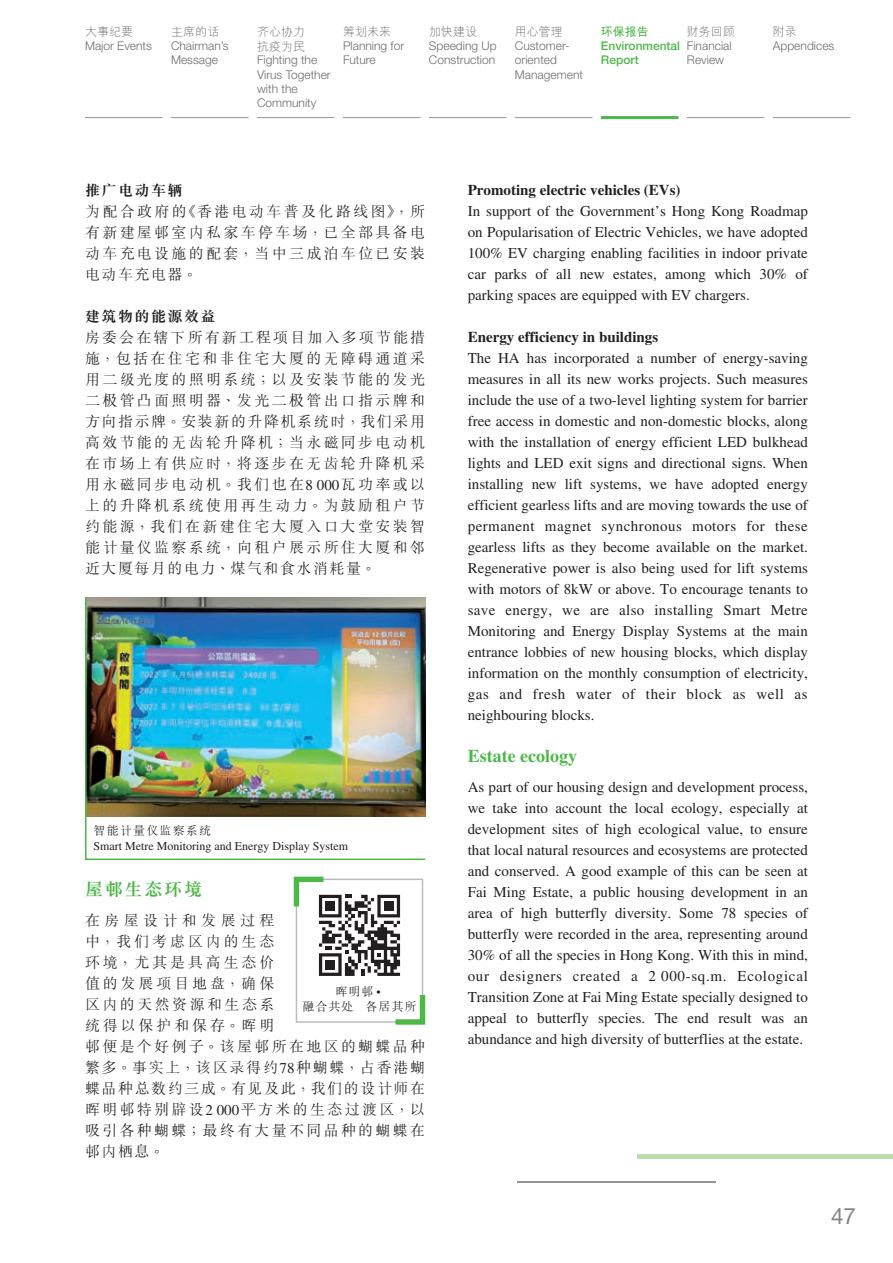
<style>
.page{position:relative;width:893px;height:1263px;background:#fff}
.page>*{position:absolute;margin:0;border:0;box-sizing:border-box;transform-origin:0 0}
.t1{font:22.5px "Helvetica Neue LT Std";color:#808285}
.t2{font:700 18px "Times LT Std";color:#4cb848}
.t3{font:700 18px "M Sung HKS";color:#4cb848}
.t4{font:15px/21px "Times LT Std";color:#231f20}
.t5{font:300 15px/21px "M Sung HKS";letter-spacing:.155em;color:#231f20}
.t6{font:300 12px/14.4px "Helvetica Neue LT Std";color:#6c6d70}
.t7{font:12px/15px "Times LT Std";color:#231f20}
.t8{font:300 12px/14.4px "M Hei HKS";color:#6c6d70}
.t9{font:500 12px/14.4px "Helvetica Neue LT Std";color:#4cb848}
.t10{font:300 12px/15px "M Sung HKS";letter-spacing:.09em;color:#231f20;text-align:center}
.t11{font:700 12px "M Hei HKS";color:#4cb848}
.s1{font-weight:700}
.s2{font-family:"M Sung HK"}
.s3{font-family:"Times LT Std";font-weight:400}
.s4{font-family:"M Sung HKS";font-weight:300}
</style>
<div class="page">
<hr style="left:85px;top:117px;width:78px;height:1px;background:#939598">
<hr style="left:171px;top:117px;width:78px;height:1px;background:#939598">
<hr style="left:257px;top:117px;width:77px;height:1px;background:#939598">
<hr style="left:343px;top:117px;width:77px;height:1px;background:#939598">
<hr style="left:429px;top:117px;width:77px;height:1px;background:#939598">
<hr style="left:515px;top:117px;width:77px;height:1px;background:#939598">
<hr style="left:687px;top:117px;width:77px;height:1px;background:#939598">
<hr style="left:773px;top:117px;width:77px;height:1px;background:#939598">
<hr style="left:601px;top:116px;width:77px;height:3px;background:#4cb848">
<img style="left:85px;top:597px;width:341px;height:264px">
<hr style="left:638px;top:1155px;width:255px;height:4px;background:#bbddae">
<hr style="left:517px;top:1181px;width:199px;height:2px;background:#939598">
<div style="left:296px;top:878px;width:127px;height:145px;border:2px solid #bcbdc0"></div>
<svg style="left:293px;top:876px;width:107px;height:100px"></svg>
<svg style="left:390px;top:989px;width:36px;height:36px"></svg>
<p class="t8" style="left:85px;top:24px;width:49px">大事紀要</p>
<p class="t6" style="left:85px;top:38px;width:68px">Major Events</p>
<p class="t8" style="left:171px;top:24px;width:49px">主席的話</p>
<p class="t6" style="left:171px;top:38px;width:59px">Chairman’s<br>Message</p>
<p class="t8" style="left:257px;top:24px;width:49px">齊心協力抗疫為民</p>
<p class="t6" style="left:257px;top:53px;width:75px">Fighting the<br>Virus Together with the<br>Community</p>
<p class="t8" style="left:343px;top:24px;width:49px">籌劃未來</p>
<p class="t6" style="left:343px;top:38px;width:63px">Planning for<br>Future</p>
<p class="t8" style="left:429px;top:24px;width:49px">加快建設</p>
<p class="t6" style="left:429px;top:38px;width:69px">Speeding Up<br>Construction</p>
<p class="t8" style="left:515px;top:24px;width:49px">用心管理</p>
<p class="t6" style="left:515px;top:38px;width:70px">Customer&shy;oriented<br>Management</p>
<p class="t11" style="left:601px;top:23px;width:49px">環保報告</p>
<p class="t9" style="left:601px;top:38px;width:81px">Environmental<br>Report</p>
<p class="t8" style="left:687px;top:24px;width:49px">財務回顧</p>
<p class="t6" style="left:687px;top:38px;width:46px">Financial<br>Review</p>
<p class="t8" style="left:773px;top:24px;width:25px">附錄</p>
<p class="t6" style="left:773px;top:38px;width:63px">Appendices</p>
<p class="t5" style="left:85px;top:179px;width:342px"><span class="s1">推廣電動車輛<br></span>為配合政府的《香港電動車普及化路線圖》，所有新建屋<span class="s2">邨</span>室內私家車停車場，已全部具備電動車充電設施的配套，當中三成泊車位已安裝電動車充電器。</p>
<p class="t5" style="left:85px;top:305px;width:342px"><span class="s1">建築物的能源效益<br></span>房委會在轄下所有新工程項目加入多項節能措施，包括在住宅和非住宅大廈的無障礙通道採用二級光度的照明系統；以及安裝節能的發光二極管凸面照明器、發光二極管出口指示牌和方向指示牌。安裝新的升降機系統時，我們採用高效節能的無齒輪升降機；當永磁同步電動機在市場上有供應時，將逐步在無齒輪升降機採用永磁同步電動機。我們也在<span class="s3">8 000</span>瓦功率或以上的升降機系統使用再生動力。為鼓勵租戶節約能源，我們在新建住宅大廈入口大堂安裝智能計量儀監察系統，向租戶展示所住大廈和鄰近大廈每月的電力、煤氣和食水消耗量。</p>
<p class="t7" style="left:94px;top:823px;width:256px"><span class="s4">智能計量儀監察系統<br></span>Smart Metre Monitoring and Energy Display System</p>
<p class="t3" style="left:85px;top:877px;width:118px">屋<span class="s2">邨</span>生態環境</p>
<p class="t5" style="left:85px;top:909px;width:342px">在房屋設計和發展過程<br>中，我們考慮區內的生態<br>環境，尤其是具高生態價<br>值的發展項目地盤，確保<br>區內的天然資源和生態系<br>統得以保護和保存。暉明<br><span class="s2">邨</span>便是個好例子。該屋<span class="s2">邨</span>所在地區的蝴蝶品種繁多。事實上，該區錄得約<span class="s3">78</span>種蝴蝶，佔香港蝴蝶品種總數約三成。有見及此，我們的設計師在暉明<span class="s2">邨</span>特別闢設<span class="s3">2 000</span>平方米的生態過渡區，以吸引各種蝴蝶；最終有大量不同品種的蝴蝶在<span class="s2">邨</span>內棲息。</p>
<p class="t10" style="left:302px;top:983px;width:116px">暉明<span class="s2">邨</span> <span class="s3">•<br></span>融合共處 各居其所</p>
<p class="t4" style="left:468px;top:180px;width:342px"><span class="s1">Promoting electric vehicles (EVs)<br></span>In support of the Government’s Hong Kong Roadmap on Popularisation of Electric Vehicles, we have adopted 100% EV charging enabling facilities in indoor private car parks of all new estates, among which 30% of parking spaces are equipped with EV chargers.</p>
<p class="t4" style="left:468px;top:327px;width:342px"><span class="s1">Energy efficiency in buildings<br></span>The HA has incorporated a number of energy-saving measures in all its new works projects. Such measures include the use of a two-level lighting system for barrier free access in domestic and non-domestic blocks, along with the installation of energy efficient LED bulkhead lights and LED exit signs and directional signs. When installing new lift systems, we have adopted energy efficient gearless lifts and are moving towards the use of permanent magnet synchronous motors for these gearless lifts as they become available on the market.<br>Regenerative power is also being used for lift systems with motors of 8kW or above. To encourage tenants to save energy, we are also installing Smart Metre Monitoring and Energy Display Systems at the main entrance lobbies of new housing blocks, which display information on the monthly consumption of electricity, gas and fresh water of their block as well as neighbouring blocks.</p>
<p class="t2" style="left:468px;top:745px;width:111px">Estate ecology</p>
<p class="t4" style="left:468px;top:776px;width:342px;text-align:justify">As part of our housing design and development process, we take into account the local ecology, especially at development sites of high ecological value, to ensure that local natural resources and ecosystems are protected and conserved. A good example of this can be seen at Fai Ming Estate, a public housing development in an area of high butterfly diversity. Some 78 species of butterfly were recorded in the area, representing around 30% of all the species in Hong Kong. With this in mind, our designers created a 2 000-sq.m. Ecological Transition Zone at Fai Ming Estate specially designed to appeal to butterfly species. The end result was an abundance and high diversity of butterflies at the estate.</p>
<h1 class="t1" style="left:831px;top:1202px;width:27px">47</h1>
</div>
